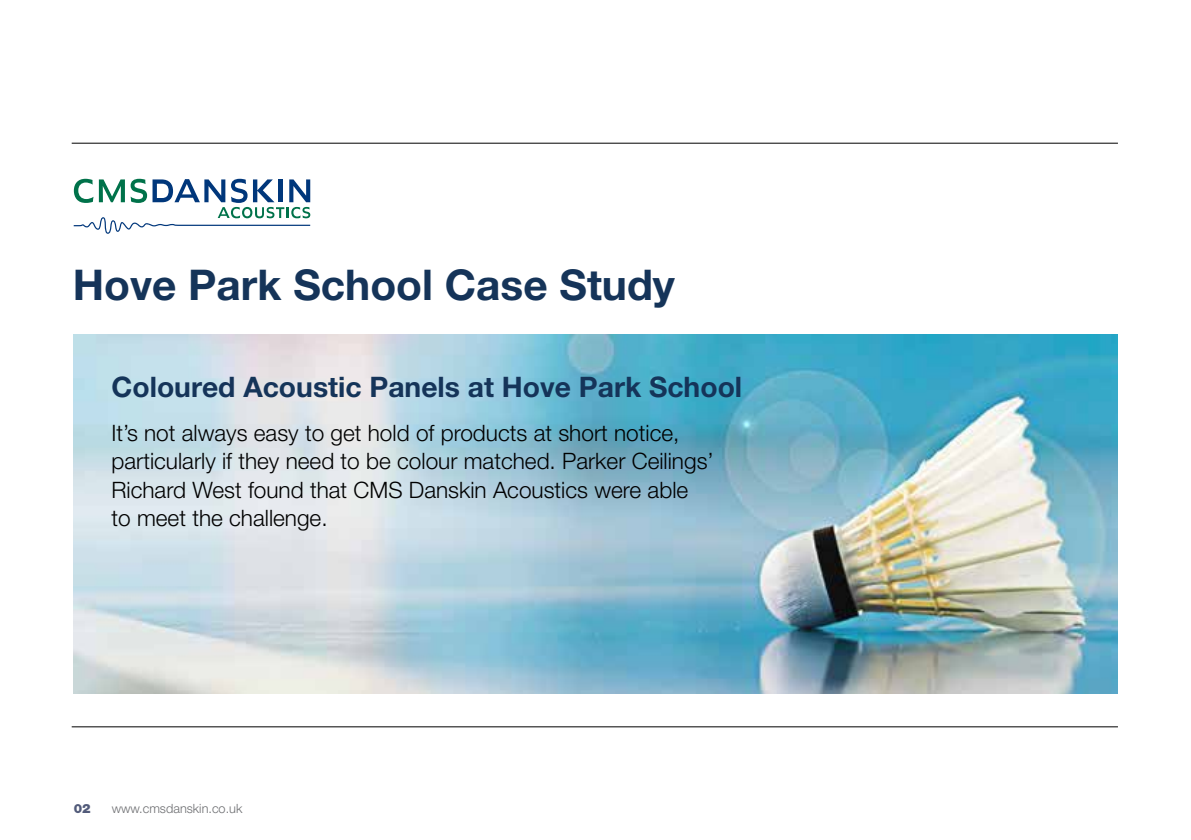
<style>
.page{position:relative;width:1191px;height:840px;background:#fff}
.page>*{position:absolute;margin:0;border:0;box-sizing:border-box;transform-origin:0 0}
.t1{font:700 42.4px "Helvetica Neue LT Pro";color:#153459}
.t2{font:700 28.2px "Helvetica Neue LT Pro";color:#153459}
.t3{font:300 22.6px/28.2px "Helvetica Neue LT Pro";color:#000}
.t4{font:300 12.8px "Helvetica Neue LT Pro";color:#6d6e71}
.t5{font:900 12.8px "Helvetica Neue LT Pro";color:#525b7a}
</style>
<div class="page">
<img style="left:74px;top:334px;width:1043px;height:359px">
<hr style="left:72px;top:143px;width:1046px;height:1px;background:#000">
<hr style="left:72px;top:726px;width:1046px;height:1px;background:#000">
<svg style="left:74px;top:179px;width:236px;height:55px"></svg>
<h1 class="t1" style="left:73px;top:258px;width:603px">Hove Park School Case Study</h1>
<p class="t2" style="left:111px;top:369px;width:632px">Coloured Acoustic Panels at Hove Park School</p>
<p class="t3" style="left:111px;top:418px;width:604px">It’s not always easy to get hold of products at short notice, particularly if they need to be colour matched. Parker Ceilings’ Richard West found that CMS Danskin Acoustics were able<br>to meet the challenge.</p>
<p class="t5" style="left:74px;top:800px;width:18px">02</p>
<p class="t4" style="left:112px;top:800px;width:132px">www.cmsdanskin.co.uk</p>
</div>
